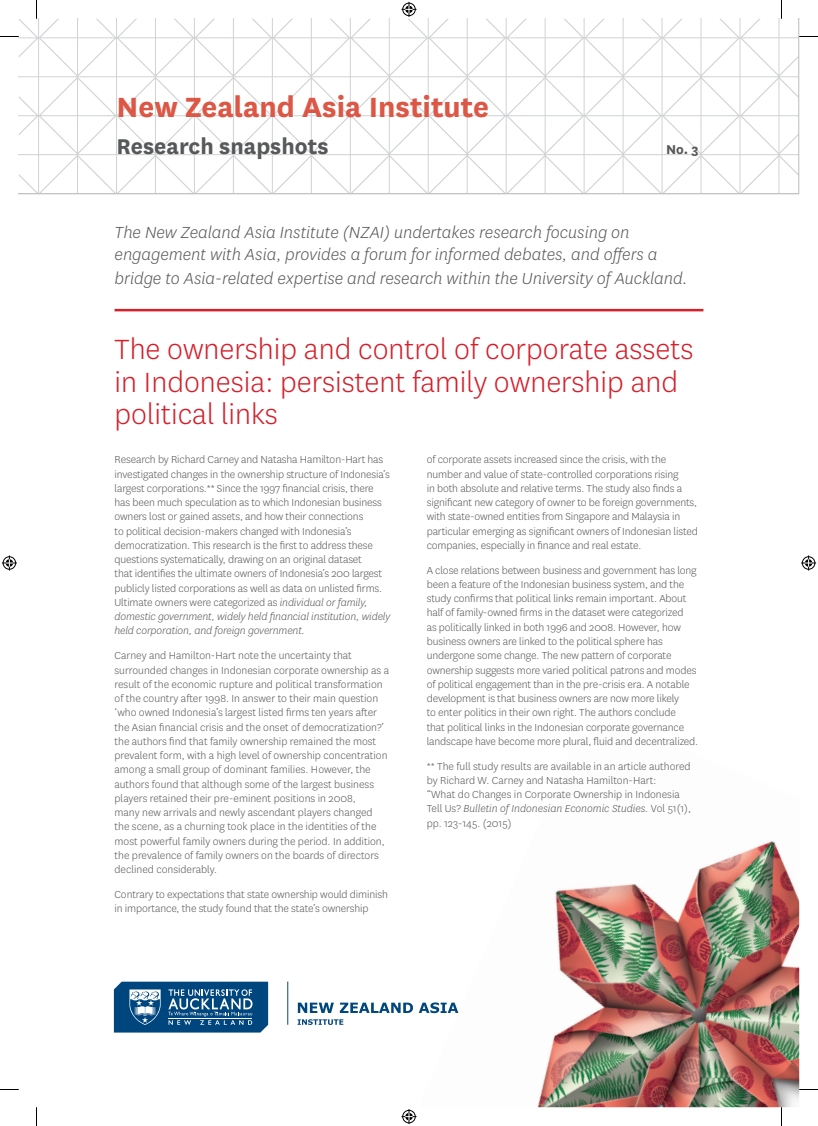
<style>
.page{position:relative;width:818px;height:1126px;background:#fff}
.page>*{position:absolute;margin:0;border:0;box-sizing:border-box;transform-origin:0 0}
.t1{font:300 32.5px/32.5px "National";color:#d5202b}
.t2{font:700 32.5px "National";color:#dc5745}
.t3{font:700 25px "National";color:#57585a}
.t4{font:italic 300 18.75px/23.2px "National";color:#57585a}
.t5{font:700 15px "National";color:#57585a}
.t6{font:300 11.88px/14.2px "National";letter-spacing:-.01em;color:#57585a}
.s1{font-size:20px}
.s2{font-style:italic}
</style>
<div class="page">
<img style="left:433px;top:841px;width:365px;height:266px">
<hr style="left:114px;top:309px;width:589px;height:2px;background:#d5202b">
<svg style="left:114px;top:981px;width:154px;height:51px;background:#2e6795"></svg>
<hr style="left:287px;top:981px;width:1px;height:43px;background:#00467e">
<svg style="left:297px;top:1002px;width:36px;height:10px"></svg>
<svg style="left:339px;top:1002px;width:119px;height:11px"></svg>
<svg style="left:297px;top:1019px;width:46px;height:5px"></svg>
<svg style="left:0;top:1089px;width:19px;height:1px"></svg>
<svg style="left:798px;top:1088px;width:19px;height:2px"></svg>
<svg style="left:36px;top:1107px;width:1px;height:18px"></svg>
<svg style="left:0;top:0;width:817px;height:194px"></svg>
<svg style="left:401px;top:1109px;width:15px;height:14px"></svg>
<svg style="left:2px;top:555px;width:15px;height:15px"></svg>
<svg style="left:801px;top:555px;width:14px;height:15px"></svg>
<h1 class="t2" style="left:116px;top:84px;width:374px">New Zealand Asia Institute</h1>
<h2 class="t3" style="left:116px;top:128px;width:213px">Research snapshots</h2>
<p class="t5" style="left:665px;top:138px;width:34px">No. 3</p>
<h3 class="t4" style="left:114px;top:220px;width:574px">The New Zealand Asia Institute (NZAI) undertakes research focusing on engagement with Asia, provides a forum for informed debates, and offers a bridge to Asia-related expertise and research within the University of Auckland<span class="s1">.</span></h3>
<h1 class="t1" style="left:114px;top:332px;width:580px">The ownership and control of corporate assets in Indonesia: persistent family ownership and political links</h1>
<p class="t6" style="left:114px;top:452px;width:277px">Research by Richard Carney and Natasha Hamilton-Hart has investigated changes in the ownership structure of Indonesia’s largest corporations.** Since the 1997 financial crisis, there has been much speculation as to which Indonesian business owners lost or gained assets, and how their connections<br>to political decision-makers changed with Indonesia’s democratization. This research is the first to address these questions systematically, drawing on an original dataset<br>that identifies the ultimate owners of Indonesia’s 200 largest publicly listed corporations as well as data on unlisted firms.<br>Ultimate owners were categorized as <span class="s2">individual or family, domestic government, widely held financial institution, widely held corporation, and foreign government.</span></p>
<p class="t6" style="left:114px;top:648px;width:276px">Carney and Hamilton-Hart note the uncertainty that surrounded changes in Indonesian corporate ownership as a result of the economic rupture and political transformation of the country after 1998. In answer to their main question ‘who owned Indonesia’s largest listed firms ten years after the Asian financial crisis and the onset of democratization?’ the authors find that family ownership remained the most prevalent form, with a high level of ownership concentration among a small group of dominant families. However, the authors found that although some of the largest business players retained their pre-eminent positions in 2008,<br>many new arrivals and newly ascendant players changed the scene, as a churning took place in the identities of the most powerful family owners during the period. In addition, the prevalence of family owners on the boards of directors declined considerably.</p>
<p class="t6" style="left:114px;top:886px;width:274px">Contrary to expectations that state ownership would diminish in importance, the study found that the state’s ownership</p>
<p class="t6" style="left:426px;top:452px;width:272px">of corporate assets increased since the crisis, with the number and value of state-controlled corporations rising<br>in both absolute and relative terms. The study also finds a significant new category of owner to be foreign governments, with state-owned entities from Singapore and Malaysia in particular emerging as significant owners of Indonesian listed companies, especially in finance and real estate.</p>
<p class="t6" style="left:426px;top:562px;width:273px">A close relations between business and government has long been a feature of the Indonesian business system, and the study confirms that political links remain important. About half of family-owned firms in the dataset were categorized<br>as politically linked in both 1996 and 2008. However, how business owners are linked to the political sphere has undergone some change. The new pattern of corporate ownership suggests more varied political patrons and modes of political engagement than in the pre-crisis era. A notable development is that business owners are now more likely<br>to enter politics in their own right. The authors conclude<br>that political links in the Indonesian corporate governance landscape have become more plural, fluid and decentralized.</p>
<p class="t6" style="left:426px;top:758px;width:266px">** The full study results are available in an article authored by Richard W. Carney and Natasha Hamilton-Hart:<br>“What do Changes in Corporate Ownership in Indonesia Tell Us? <span class="s2">Bulletin of Indonesian Economic Studies.</span> Vol 51(1), pp. 123-145. (2015)</p>
</div>
